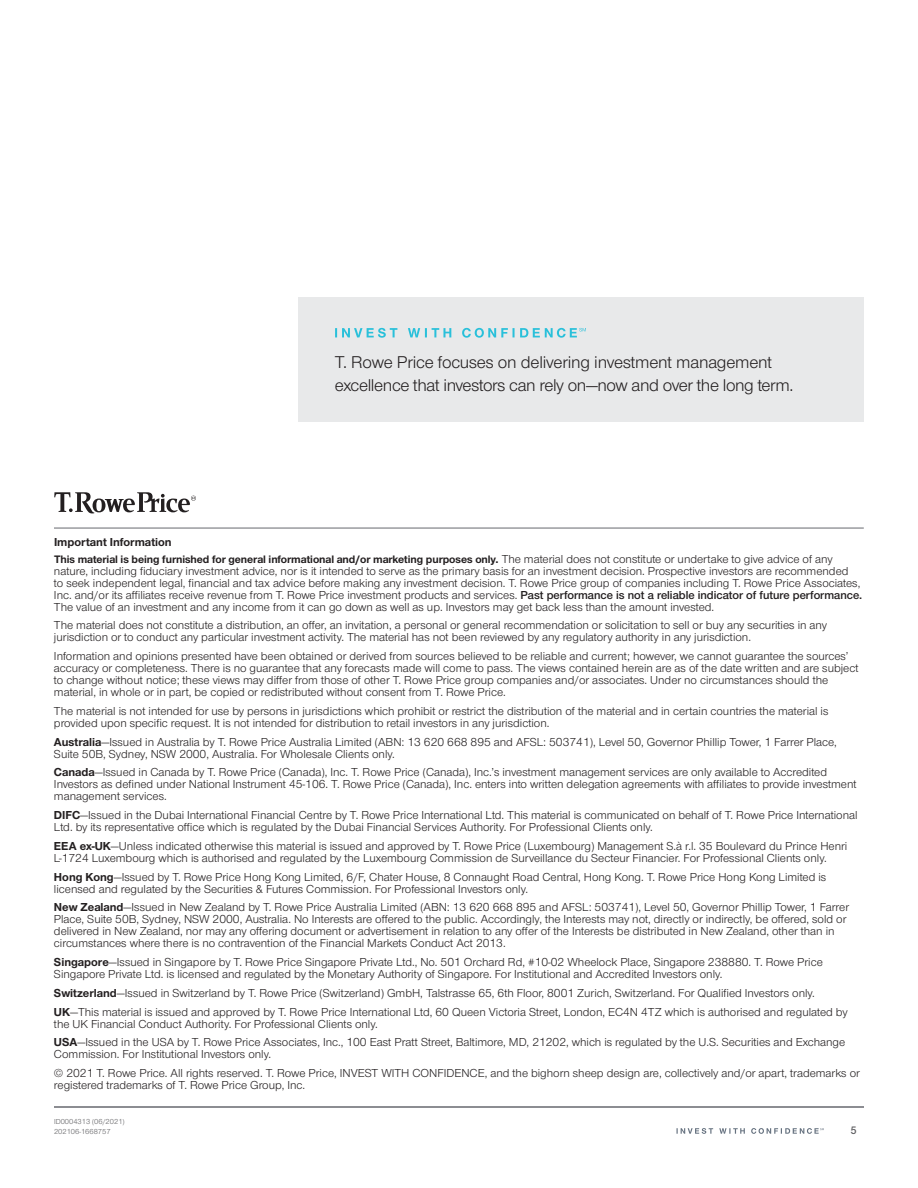
<style>
.page{position:relative;width:918px;height:1188px;background:#fff}
.page>*{position:absolute;margin:0;border:0;box-sizing:border-box;transform-origin:0 0}
.t1{font:17.7px/22.5px "Nimbus Sans Novus";letter-spacing:-.02em;color:#231f20}
.t2{font:12px/12px "Nimbus Sans Novus";color:#231f20}
.t3{font:700 12px "Nimbus Sans Novus";color:#231f20}
.t4{font:700 11.25px "Nimbus Sans Novus";letter-spacing:-.005em;color:#231f20}
.t5{font:600 11.25px "Nimbus Sans Novus";color:#5f5f62}
.t6{font:7.5px/10.5px "Nimbus Sans Novus";color:#5f5f62}
.s1{font-weight:400;font-size:12px}
.s2{font-weight:600}
.s3{font-weight:700}
</style>
<div class="page">
<hr style="left:54px;top:1107px;width:810px;height:1px;background:#67696f">
<hr style="left:54px;top:528px;width:810px;height:1px;background:#67696f">
<svg style="left:54px;top:492px;width:142px;height:21px"></svg>
<div style="left:299px;top:298px;width:565px;height:124px;background:#e8e9ea"></div>
<svg style="left:335px;top:328px;width:251px;height:10px"></svg>
<svg style="left:677px;top:1128px;width:147px;height:6px"></svg>
<h1 class="t1" style="left:335px;top:351px;width:460px">T. Rowe Price focuses on delivering investment management excellence that investors can rely on—now and over the long term.</h1>
<p class="t3" style="left:54px;top:534px;width:119px">Important Information</p>
<p class="t4" style="left:54px;top:551px;width:780px">This material is being furnished for general informational and/or marketing purposes only. <span class="s1">The material does not constitute or undertake to give advice of any</span></p>
<p class="t2" style="left:54px;top:564px;width:810px">nature, including fiduciary investment advice, nor is it intended to serve as the primary basis for an investment decision. Prospective investors are recommended<br>to seek independent legal, financial and tax advice before making any investment decision. T. Rowe Price group of companies including T. Rowe Price Associates, Inc. and/or its affiliates receive revenue from T. Rowe Price investment products and services. <span class="s2">Past performance is not a reliable indicator of future performance.<br></span>The value of an investment and any income from it can go down as well as up. Investors may get back less than the amount invested.</p>
<p class="t2" style="left:54px;top:619px;width:775px">The material does not constitute a distribution, an offer, an invitation, a personal or general recommendation or solicitation to sell or buy any securities in any jurisdiction or to conduct any particular investment activity. The material has not been reviewed by any regulatory authority in any jurisdiction.</p>
<p class="t2" style="left:54px;top:650px;width:806px">Information and opinions presented have been obtained or derived from sources believed to be reliable and current; however, we cannot guarantee the sources’ accuracy or completeness. There is no guarantee that any forecasts made will come to pass. The views contained herein are as of the date written and are subject to change without notice; these views may differ from those of other T. Rowe Price group companies and/or associates. Under no circumstances should the material, in whole or in part, be copied or redistributed without consent from T. Rowe Price.</p>
<p class="t2" style="left:54px;top:705px;width:776px">The material is not intended for use by persons in jurisdictions which prohibit or restrict the distribution of the material and in certain countries the material is provided upon specific request. It is not intended for distribution to retail investors in any jurisdiction.</p>
<p class="t2" style="left:54px;top:735px;width:784px"><span class="s3">Australia</span>—Issued in Australia by T. Rowe Price Australia Limited (ABN: 13 620 668 895 and AFSL: 503741), Level 50, Governor Phillip Tower, 1 Farrer Place,<br>Suite 50B, Sydney, NSW 2000, Australia. For Wholesale Clients only.</p>
<p class="t2" style="left:54px;top:766px;width:804px"><span class="s3">Canada</span>—Issued in Canada by T. Rowe Price (Canada), Inc. T. Rowe Price (Canada), Inc.’s investment management services are only available to Accredited<br>Investors as defined under National Instrument 45‑106. T. Rowe Price (Canada), Inc. enters into written delegation agreements with affiliates to provide investment management services.</p>
<p class="t2" style="left:54px;top:809px;width:805px"><span class="s3">DIFC</span>—Issued in the Dubai International Financial Centre by T. Rowe Price International Ltd. This material is communicated on behalf of T. Rowe Price International<br>Ltd. by its representative office which is regulated by the Dubai Financial Services Authority. For Professional Clients only.</p>
<p class="t2" style="left:54px;top:840px;width:795px"><span class="s3">EEA ex‑UK</span>—Unless indicated otherwise this material is issued and approved by T. Rowe Price (Luxembourg) Management S.à r.l. 35 Boulevard du Prince Henri<br>L‑1724 Luxembourg which is authorised and regulated by the Luxembourg Commission de Surveillance du Secteur Financier. For Professional Clients only.</p>
<p class="t2" style="left:54px;top:870px;width:774px"><span class="s3">Hong Kong</span>—Issued by T. Rowe Price Hong Kong Limited, 6/F, Chater House, 8 Connaught Road Central, Hong Kong. T. Rowe Price Hong Kong Limited is licensed and regulated by the Securities &amp; Futures Commission. For Professional Investors only.</p>
<p class="t2" style="left:54px;top:901px;width:797px"><span class="s3">New Zealand</span>—Issued in New Zealand by T. Rowe Price Australia Limited (ABN: 13 620 668 895 and AFSL: 503741), Level 50, Governor Phillip Tower, 1 Farrer Place, Suite 50B, Sydney, NSW 2000, Australia. No Interests are offered to the public. Accordingly, the Interests may not, directly or indirectly, be offered, sold or delivered in New Zealand, nor may any offering document or advertisement in relation to any offer of the Interests be distributed in New Zealand, other than in circumstances where there is no contravention of the Financial Markets Conduct Act 2013.</p>
<p class="t2" style="left:54px;top:956px;width:770px"><span class="s3">Singapore</span>—Issued in Singapore by T. Rowe Price Singapore Private Ltd., No. 501 Orchard Rd, #10‑02 Wheelock Place, Singapore 238880. T. Rowe Price<br>Singapore Private Ltd. is licensed and regulated by the Monetary Authority of Singapore. For Institutional and Accredited Investors only.</p>
<p class="t2" style="left:54px;top:983px;width:795px;line-height:18.8px"><span class="s3">Switzerland</span>—Issued in Switzerland by T. Rowe Price (Switzerland) GmbH, Talstrasse 65, 6th Floor, 8001 Zurich, Switzerland. For Qualified Investors only.<br><span class="s3">UK</span>—This material is issued and approved by T. Rowe Price International Ltd, 60 Queen Victoria Street, London, EC4N 4TZ which is authorised and regulated by</p>
<p class="t2" style="left:54px;top:1014px;width:793px;line-height:18.8px">the UK Financial Conduct Authority. For Professional Clients only.<br><span class="s3">USA</span>—Issued in the USA by T. Rowe Price Associates, Inc., 100 East Pratt Street, Baltimore, MD, 21202, which is regulated by the U.S. Securities and Exchange</p>
<p class="t2" style="left:54px;top:1045px;width:807px;line-height:18.8px">Commission. For Institutional Investors only.<br>© 2021 T. Rowe Price. All rights reserved. T. Rowe Price, INVEST WITH CONFIDENCE, and the bighorn sheep design are, collectively and/or apart, trademarks or</p>
<p class="t2" style="left:54px;top:1079px;width:253px">registered trademarks of T. Rowe Price Group, Inc.</p>
<p class="t6" style="left:54px;top:1116px;width:72px">ID0004313 (06/2021)<br>202106‑1668757</p>
<p class="t5" style="left:851px;top:1123px;width:7px">5</p>
</div>
